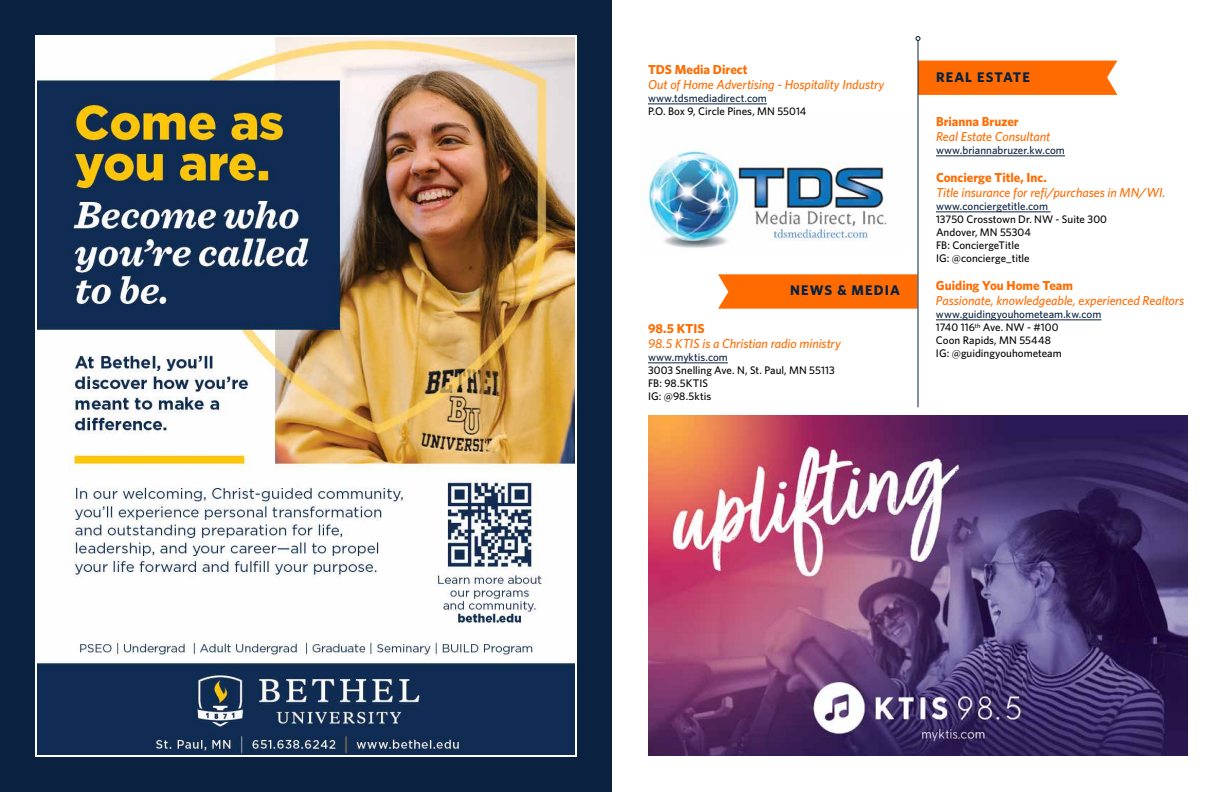
<style>
.page{position:relative;width:1224px;height:792px;background:#fff}
.page>*{position:absolute;margin:0;border:0;box-sizing:border-box;transform-origin:0 0}
.t1{font:700 14px "Whitney";letter-spacing:.075em;color:#0a2240}
.t2{font:italic 500 13px "Whitney";letter-spacing:-.005em;color:#ff6b00}
.t3{font:700 13px "Whitney";color:#ff6b00}
.t4{font:500 11px/13px "Whitney";color:#000}
.t5{font:500 11px "Whitney";color:#0a2240}
.s1{color:#0a2240}
</style>
<div class="page">
<div style="left:0;top:0;width:612px;height:792px;background:#0a2240"></div>
<img style="left:38px;top:38px;width:536px;height:716px">
<img style="left:648px;top:148px;width:239px;height:100px">
<hr style="left:648px;top:104px;width:119px;height:1px;background:#0a2240">
<img style="left:648px;top:415px;width:540px;height:341px">
<svg style="left:718px;top:274px;width:199px;height:35px;background:#ff710b"></svg>
<hr style="left:648px;top:363px;width:80px;height:1px;background:#0a2240">
<hr style="left:936px;top:156px;width:129px;height:1px;background:#0a2240">
<hr style="left:936px;top:212px;width:115px;height:1px;background:#0a2240">
<hr style="left:936px;top:320px;width:165px;height:1px;background:#0a2240">
<div style="left:919px;top:61px;width:198px;height:34px;background:#ff6b00"></div>
<hr style="left:918px;top:40px;width:1px;height:367px;background:#0a2240">
<svg style="left:916px;top:36px;width:4px;height:5px"></svg>
<p class="t3" style="left:648px;top:62px;width:101px">TDS Media Direct</p>
<p class="t2" style="left:648px;top:77px;width:238px">Out of Home Advertising - Hospitality Industry</p>
<p class="t5" style="left:648px;top:92px;width:120px">www.tdsmediadirect.com</p>
<p class="t4" style="left:648px;top:105px;width:160px">P.O. Box 9, Circle Pines, MN 55014</p>
<p class="t1" style="left:790px;top:282px;width:111px">NEWS &amp; MEDIA</p>
<p class="t3" style="left:648px;top:321px;width:58px">98.5 KTIS</p>
<p class="t2" style="left:648px;top:336px;width:194px">98.5 KTIS is a Christian radio ministry</p>
<p class="t5" style="left:648px;top:351px;width:81px">www.myktis.com</p>
<p class="t4" style="left:648px;top:364px;width:188px">3003 Snelling Ave. N, St. Paul, MN 55113<br>FB: 98.5KTIS<br>IG: @98.5ktis</p>
<p class="t1" style="left:936px;top:69px;width:95px">REAL ESTATE</p>
<p class="t3" style="left:936px;top:114px;width:84px">Brianna Bruzer</p>
<p class="t2" style="left:936px;top:129px;width:116px">Real Estate Consultant</p>
<p class="t5" style="left:936px;top:144px;width:130px">www.briannabruzer.kw.com</p>
<p class="t3" style="left:936px;top:170px;width:112px">Concierge Title, Inc.</p>
<p class="t2" style="left:936px;top:185px;width:231px">Title insurance for refi/purchases in MN/WI.</p>
<p class="t5" style="left:936px;top:200px;width:114px">www.conciergetitle.com</p>
<p class="t4" style="left:936px;top:213px;width:173px">13750 Crosstown Dr. NW - Suite 300<br>Andover, MN 55304<br>FB: ConciergeTitle<br>IG: @concierge_title</p>
<p class="t3" style="left:936px;top:278px;width:139px">Guiding You Home Team</p>
<p class="t2" style="left:936px;top:293px;width:250px">Passionate, knowledgeable, experienced Realtors</p>
<p class="t4" style="left:936px;top:308px;width:167px"><span class="s1">www.guidingyouhometeam.kw.com<br></span>1740 116<sup>th</sup> Ave. NW - #100<br>Coon Rapids, MN 55448<br>IG: @guidingyouhometeam</p>
</div>
